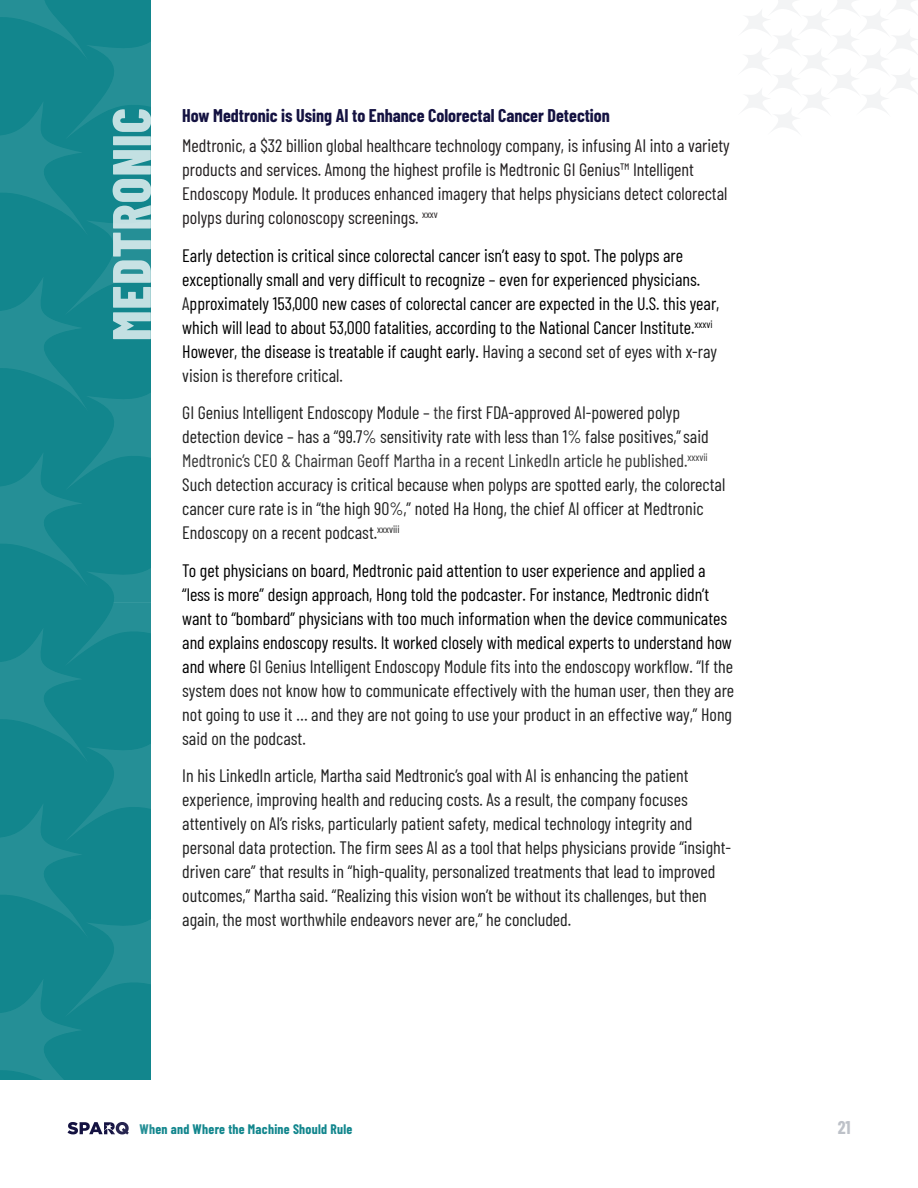
<style>
.page{position:relative;width:918px;height:1188px;background:#fff}
.page>*{position:absolute;margin:0;border:0;box-sizing:border-box;transform-origin:0 0}
.Body_Copy{font:18px/24px "Barlow Condensed";color:#000}
.Body_Copy-2{font:18px/24px "Barlow Condensed";color:#212121}
.Body_Copy-3{font:18px/24px "Barlow Condensed";color:#231f20}
.Bold_Navy_Subhead{font:700 18px "Barlow Condensed";color:#141241}
.t1{font:700 18px "Barlow Condensed";color:#bdc1c8}
.t2{font:700 13.5px "Barlow Condensed";letter-spacing:.02em;color:#12868d}
.s1{color:#212121}
.s2{color:#373737}
</style>
<div class="page">
<svg style="left:742px;top:0;width:175px;height:133px"></svg>
<svg style="left:0;top:0;width:151px;height:1135px;background:#279097"></svg>
<p class="Bold_Navy_Subhead" style="left:182px;top:102px;width:429px">How Medtronic is Using AI to Enhance Colorectal Cancer Detection</p>
<p class="Body_Copy-3" style="left:182px;top:132px;width:549px">Medtronic, a $32 billion global healthcare technology company, is infusing AI into a variety products and services. Among the highest profile is Medtronic GI Genius™ Intelligent Endoscopy Module. It produces enhanced imagery that helps physicians detect colorectal polyps during colonoscopy screenings. <sup>xxxv</sup></p>
<p class="Body_Copy" style="left:182px;top:242px;width:539px">Early detection is critical since colorectal cancer isn’t easy to spot. The polyps are exceptionally small and very difficult to recognize – even for experienced physicians.<br><span class="s1">A</span>pproximately 153,000 new cases of colorectal cancer are expected in the U.S. this year, which will lead to about 53,000 fatalities, according to the National Cancer Institute.<sup>xxxvi </sup>However, the disease is treatable if caught early. <span class="s1">Having a second set of eyes with x-ray vision is therefore critical.</span></p>
<p class="Body_Copy-2" style="left:182px;top:399px;width:545px">GI Genius Intelligent Endoscopy Module – <span class="s2">the</span> first FDA-approved AI-powered polyp detection device – has a “99.7% sensitivity rate with less than 1% false positives,”said <span class="s2">Medtronic’s CEO &amp; Chairman Geoff Martha in a recent LinkedIn article he published.</span><sup>xxxvii </sup>Such detection accuracy is critical because when polyps are spotted early, the colorectal cancer cure rate is in “the high 90%,” noted Ha Hong, the chief AI officer at Medtronic Endoscopy on a recent podcast.<sup>xxxviii</sup></p>
<p class="Body_Copy" style="left:182px;top:557px;width:553px">To get physicians on board, Medtronic paid attention to user experience and applied a “less is more” design approach, Hong told the podcaster. For instance, Medtronic didn’t want to “bombard” physicians with too much information when the device communicates and explains endoscopy results. It worked closely with medical experts to understand how and where <span class="s1">GI Genius Intelligent Endoscopy Module fits into the endoscopy workflow. “If the system does not know how to communicate effectively with the human user, then they are not going to use it … and they are not going to use your product in an effective way,” Hong said on the podcast.</span></p>
<p class="Body_Copy-2" style="left:182px;top:762px;width:550px">In his LinkedIn article, Martha said Medtronic’s goal with AI is enhancing the patient experience, improving health and reducing costs. As a result, the company focuses attentively on AI’s risks, particularly patient safety, medical technology integrity and personal data protection. The firm sees AI as a tool that helps physicians provide “insight&shy;driven care” that results in “high-quality, personalized treatments that lead to improved outcomes,” Martha said. “Realizing this vision won’t be without its challenges, but then again, the most worthwhile endeavors never are,” he concluded.</p>
<p class="t2" style="left:140px;top:1119px;width:214px">When and Where the Machine Should Rule</p>
<p class="t1" style="left:838px;top:1115px;width:14px">21</p>
</div>
